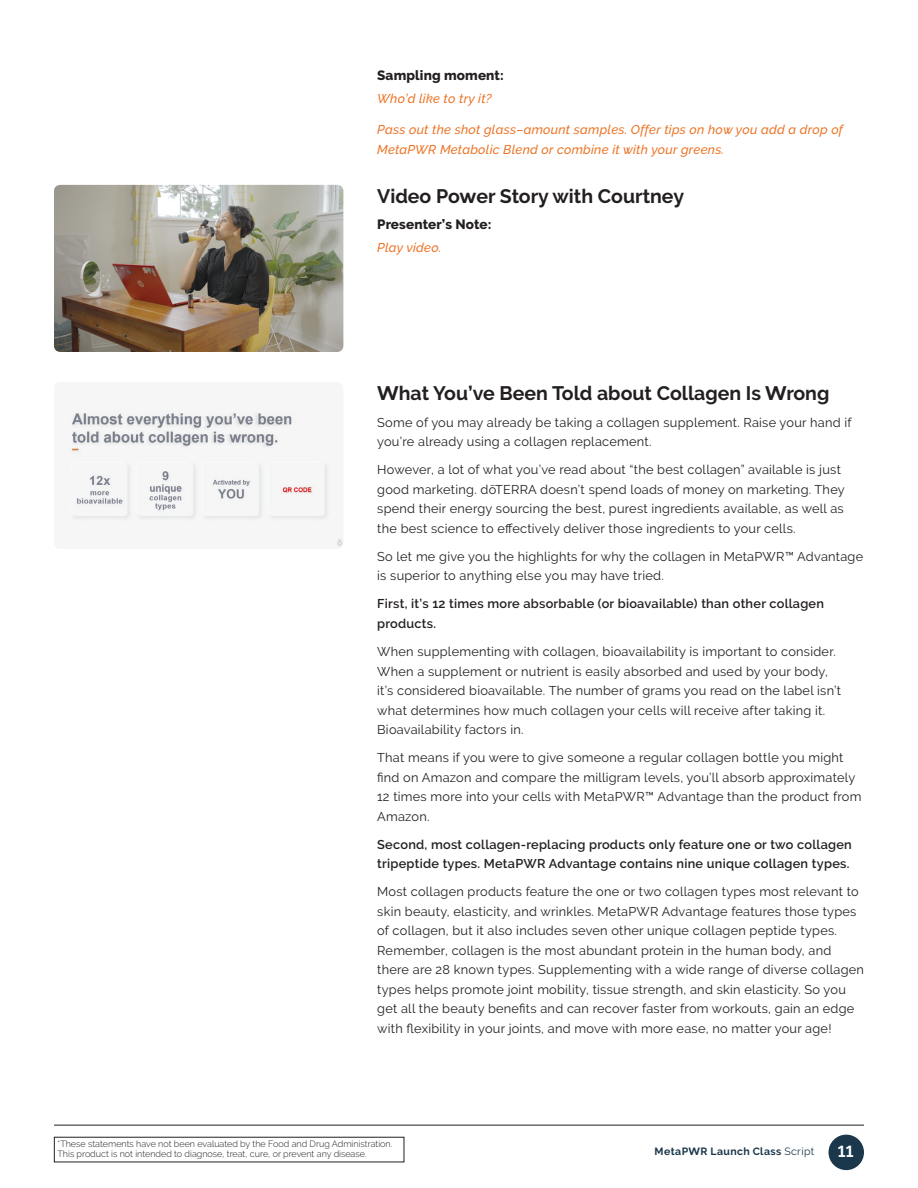
<style>
.page{position:relative;width:918px;height:1188px;background:#fff}
.page>*{position:absolute;margin:0;border:0;box-sizing:border-box;transform-origin:0 0}
.t1{font:700 19.5px "Raleway";color:#231f20}
.t2{font:700 15.75px "Raleway";color:#fff}
.t3{font:800 13.5px "Raleway";letter-spacing:.01em;color:#231f20}
.t4{font:12.75px/19.5px "Raleway";letter-spacing:.02em;color:#231f20}
.t5{font:600 12.75px/19.5px "Raleway";letter-spacing:.02em;color:#231f20}
.t6{font:italic 500 12.75px/19.5px "Raleway";letter-spacing:.02em;color:#ec7527}
.t7{font:700 10.5px "Raleway";letter-spacing:.04em;color:#1a374b}
.t8{font:300 9px/9.8px "Raleway";color:#231f20}
.s1{font-weight:400}
</style>
<div class="page">
<hr style="left:54px;top:1125px;width:810px;height:1px;background:#231f20">
<div style="left:829px;top:1135px;width:35px;height:35px;background:#1a374b;border-radius:50%"></div>
<img style="left:54px;top:185px;width:289px;height:167px">
<img style="left:69px;top:410px;width:274px;height:138px">
<p class="t3" style="left:377px;top:68px;width:128px">Sampling moment:</p>
<p class="t6" style="left:377px;top:89px;width:116px">Who’d like to try it?</p>
<p class="t6" style="left:377px;top:120px;width:467px">Pass out the shot glass–amount samples. Offer tips on how you add a drop of<br>MetaPWR Metabolic Blend or combine it with your greens.</p>
<h1 class="t1" style="left:377px;top:185px;width:308px">Video Power Story with Courtney</h1>
<p class="t3" style="left:377px;top:217px;width:116px">Presenter’s Note:</p>
<p class="t6" style="left:377px;top:238px;width:66px">Play video.</p>
<h1 class="t1" style="left:377px;top:382px;width:454px">What You’ve Been Told about Collagen Is Wrong</h1>
<p class="t4" style="left:377px;top:412px;width:476px">Some of you may already be taking a collagen supplement. Raise your hand if you’re already using a collagen replacement.</p>
<p class="t4" style="left:377px;top:460px;width:469px">However, a lot of what you’ve read about “the best collagen” available is just good marketing. dōTERRA doesn’t spend loads of money on marketing. They spend their energy sourcing the best, purest ingredients available, as well as the best science to effectively deliver those ingredients to your cells.</p>
<p class="t4" style="left:377px;top:547px;width:488px">So let me give you the highlights for why the collagen in MetaPWR™ Advantage is superior to anything else you may have tried.</p>
<p class="t5" style="left:377px;top:594px;width:448px">First, it’s 12 times more absorbable (or bioavailable) than other collagen products.</p>
<p class="t4" style="left:377px;top:642px;width:466px">When supplementing with collagen, bioavailability is important to consider.<br>When a supplement or nutrient is easily absorbed and used by your body, it’s considered bioavailable. The number of grams you read on the label isn’t what determines how much collagen your cells will receive after taking it.<br>Bioavailability factors in.</p>
<p class="t4" style="left:377px;top:748px;width:486px">That means if you were to give someone a regular collagen bottle you might find on Amazon and compare the milligram levels, you’ll absorb approximately 12 times more into your cells with MetaPWR™ Advantage than the product from Amazon.</p>
<p class="t5" style="left:377px;top:835px;width:476px">Second, most collagen-replacing products only feature one or two collagen tripeptide types. MetaPWR Advantage contains nine unique collagen types.</p>
<p class="t4" style="left:377px;top:882px;width:488px">Most collagen products feature the one or two collagen types most relevant to skin beauty, elasticity, and wrinkles. MetaPWR Advantage features those types of collagen, but it also includes seven other unique collagen peptide types.<br>Remember, collagen is the most abundant protein in the human body, and there are 28 known types. Supplementing with a wide range of diverse collagen types helps promote joint mobility, tissue strength, and skin elasticity. So you get all the beauty benefits and can recover faster from workouts, gain an edge with flexibility in your joints, and move with more ease, no matter your age!</p>
<p class="t8" style="left:58px;top:1139px;width:336px">*These statements have not been evaluated by the Food and Drug Administration.<br>This product is not intended to diagnose, treat, cure, or prevent any disease.</p>
<p class="t7" style="left:655px;top:1145px;width:161px">MetaPWR Launch Class <span class="s1">Script</span></p>
<p class="t2" style="left:838px;top:1143px;width:17px">11</p>
</div>
